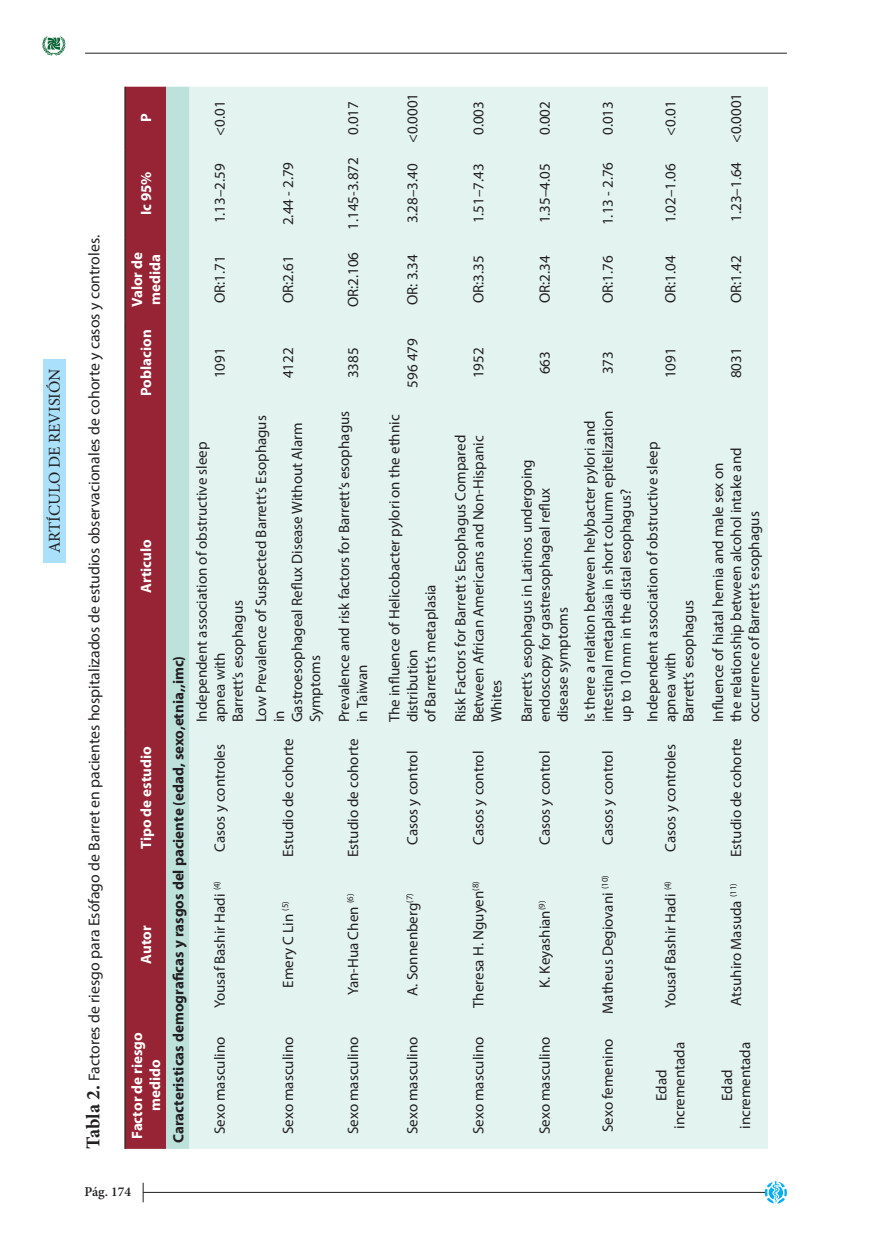
<style>
.page{position:relative;width:872px;height:1234px;background:#fff}
.page>*{position:absolute;margin:0;border:0;box-sizing:border-box;transform-origin:0 0}
.t1{font:16.5px "Minion Pro";letter-spacing:-.01em;color:#231f20}
.t2{font:15.75px "Myriad Pro";color:#231f20}
.t3{font:15px/18px "Myriad Pro";color:#231f20}
.t4{font:700 15px/18px "Myriad Pro";color:#fff;text-align:center}
.t5{font:700 15px "Myriad Pro";color:#231f20}
.t6{font:600 13.5px "Minion Pro";color:#231f20}
.s1{font-family:"Minion Pro";font-weight:700;font-size:19.5px}
</style>
<div class="page">
<hr style="left:85px;top:53px;width:702px;height:1px;background:#231f20">
<svg style="left:42px;top:36px;width:24px;height:20px"></svg>
<div style="left:43px;top:359px;width:22px;height:203px;background:#aae0f9"></div>
<hr style="left:143px;top:1191px;width:622px;height:1px;background:#231f20">
<svg style="left:764px;top:1181px;width:23px;height:23px"></svg>
<svg style="left:143px;top:1182px;width:1px;height:19px"></svg>
<div style="left:125px;top:87px;width:41px;height:1061px;background:#962435"></div>
<div style="left:166px;top:87px;width:23px;height:1061px;background:#bde2dc"></div>
<div style="left:189px;top:87px;width:579px;height:1061px;background:#e3f3f0"></div>
<hr style="left:124px;top:1021px;width:1px;height:127px;background:#231f20">
<hr style="left:124px;top:867px;width:1px;height:154px;background:#231f20">
<hr style="left:124px;top:728px;width:1px;height:139px;background:#231f20">
<hr style="left:124px;top:404px;width:1px;height:324px;background:#231f20">
<hr style="left:124px;top:321px;width:1px;height:83px;background:#231f20">
<hr style="left:124px;top:237px;width:1px;height:84px;background:#231f20">
<hr style="left:124px;top:149px;width:1px;height:88px;background:#231f20">
<hr style="left:124px;top:87px;width:1px;height:62px;background:#231f20">
<p class="t1" style="left:43px;top:553px;width:185px;rotate:-90deg">ARTÍCULO DE REVISIÓN</p>
<p class="t2" style="left:84px;top:1148px;width:915px;rotate:-90deg"><span class="s1">Tabla 2.</span> Factores de riesgo para Esófago de Barret en pacientes hospitalizados de estudios observacionales de cohorte y casos y controles.</p>
<p class="t4" style="left:137px;top:122px;width:10px;rotate:-90deg">P</p>
<p class="t4" style="left:137px;top:215px;width:45px;rotate:-90deg">Ic 95%</p>
<p class="t4" style="left:128px;top:307px;width:57px;text-align:left;rotate:-90deg">Valor de medida</p>
<p class="t4" style="left:137px;top:396px;width:68px;rotate:-90deg">Poblacion</p>
<p class="t4" style="left:137px;top:593px;width:55px;rotate:-90deg">Articulo</p>
<p class="t4" style="left:137px;top:849px;width:104px;rotate:-90deg">Tipo de estudio</p>
<p class="t4" style="left:137px;top:963px;width:40px;rotate:-90deg">Autor</p>
<p class="t4" style="left:128px;top:1138px;width:108px;rotate:-90deg">Factor de riesgo medido</p>
<p class="t3" style="left:210px;top:136px;width:37px;rotate:-90deg">&lt;0.01</p>
<p class="t3" style="left:210px;top:223px;width:61px;rotate:-90deg">1.13–2.59</p>
<p class="t3" style="left:210px;top:303px;width:49px;rotate:-90deg">OR:1.71</p>
<p class="t3" style="left:279px;top:225px;width:65px;rotate:-90deg">2.44 - 2.79</p>
<p class="t3" style="left:279px;top:303px;width:49px;rotate:-90deg">OR:2.61</p>
<p class="t3" style="left:210px;top:378px;width:32px;rotate:-90deg">1091</p>
<p class="t3" style="left:279px;top:378px;width:32px;rotate:-90deg">4122</p>
<p class="t5" style="left:169px;top:1142px;width:488px;rotate:-90deg">Caracteristicas demograficas y rasgos del paciente (edad, sexo,etnia,,imc)</p>
<p class="t3" style="left:192px;top:722px;width:282px;rotate:-90deg">Independent association of obstructive sleep apnea with</p>
<p class="t3" style="left:228px;top:722px;width:124px;rotate:-90deg">Barrett’s esophagus</p>
<p class="t3" style="left:210px;top:851px;width:109px;rotate:-90deg">Casos y controles</p>
<p class="t3" style="left:210px;top:1007px;width:129px;rotate:-90deg">Yousaf Bashir Hadi <sup>(4)</sup></p>
<p class="t3" style="left:210px;top:1133px;width:99px;rotate:-90deg">Sexo masculino</p>
<p class="t3" style="left:252px;top:722px;width:308px;rotate:-90deg">Low Prevalence of Suspected Barrett’s Esophagus in</p>
<p class="t3" style="left:288px;top:722px;width:301px;rotate:-90deg">Gastroesophageal Reflux Disease Without Alarm<br>Symptoms</p>
<p class="t3" style="left:279px;top:856px;width:120px;rotate:-90deg">Estudio de cohorte</p>
<p class="t3" style="left:279px;top:987px;width:88px;rotate:-90deg">Emery C Lin <sup>(5)</sup></p>
<p class="t3" style="left:279px;top:1133px;width:99px;rotate:-90deg">Sexo masculino</p>
<p class="t3" style="left:344px;top:135px;width:35px;rotate:-90deg">0.017</p>
<p class="t3" style="left:344px;top:230px;width:74px;rotate:-90deg">1.145-3.872</p>
<p class="t3" style="left:344px;top:307px;width:57px;rotate:-90deg">OR:2.106</p>
<p class="t3" style="left:344px;top:378px;width:32px;rotate:-90deg">3385</p>
<p class="t3" style="left:335px;top:722px;width:313px;rotate:-90deg">Prevalence and risk factors for Barrett’s esophagus in Taiwan</p>
<p class="t3" style="left:344px;top:856px;width:120px;rotate:-90deg">Estudio de cohorte</p>
<p class="t3" style="left:344px;top:994px;width:103px;rotate:-90deg">Yan-Hua Chen <sup>(6)</sup></p>
<p class="t3" style="left:344px;top:1133px;width:99px;rotate:-90deg">Sexo masculino</p>
<p class="t6" style="left:84px;top:1181px;width:48px">Pág. 174</p>
<p class="t3" style="left:403px;top:143px;width:52px;rotate:-90deg">&lt;0.0001</p>
<p class="t3" style="left:403px;top:223px;width:61px;rotate:-90deg">3.28–3.40</p>
<p class="t3" style="left:403px;top:305px;width:52px;rotate:-90deg">OR: 3.34</p>
<p class="t3" style="left:403px;top:387px;width:51px;rotate:-90deg">596 479</p>
<p class="t3" style="left:385px;top:722px;width:309px;rotate:-90deg">The influence of Helicobacter pylori on the ethnic distribution</p>
<p class="t3" style="left:421px;top:722px;width:139px;rotate:-90deg">of Barrett’s metaplasia</p>
<p class="t3" style="left:403px;top:844px;width:95px;rotate:-90deg">Casos y control</p>
<p class="t3" style="left:403px;top:995px;width:104px;rotate:-90deg">A. Sonnenberg<sup>(7)</sup></p>
<p class="t3" style="left:403px;top:1133px;width:99px;rotate:-90deg">Sexo masculino</p>
<p class="t3" style="left:469px;top:135px;width:35px;rotate:-90deg">0.003</p>
<p class="t3" style="left:469px;top:223px;width:61px;rotate:-90deg">1.51–7.43</p>
<p class="t3" style="left:469px;top:303px;width:49px;rotate:-90deg">OR:3.35</p>
<p class="t3" style="left:469px;top:378px;width:32px;rotate:-90deg">1952</p>
<p class="t3" style="left:451px;top:722px;width:289px;text-align:justify;rotate:-90deg">Risk Factors for Barrett’s Esophagus Compared Between African Americans and Non-Hispanic Whites</p>
<p class="t3" style="left:469px;top:844px;width:95px;rotate:-90deg">Casos y control</p>
<p class="t3" style="left:469px;top:1007px;width:128px;rotate:-90deg">Theresa H. Nguyen<sup>(8)</sup></p>
<p class="t3" style="left:469px;top:1133px;width:99px;rotate:-90deg">Sexo masculino</p>
<p class="t3" style="left:535px;top:135px;width:35px;rotate:-90deg">0.002</p>
<p class="t3" style="left:535px;top:223px;width:61px;rotate:-90deg">1.35–4.05</p>
<p class="t3" style="left:535px;top:303px;width:49px;rotate:-90deg">OR:2.34</p>
<p class="t3" style="left:598px;top:135px;width:35px;rotate:-90deg">0.013</p>
<p class="t3" style="left:598px;top:225px;width:65px;rotate:-90deg">1.13 - 2.76</p>
<p class="t3" style="left:598px;top:303px;width:49px;rotate:-90deg">OR:1.76</p>
<p class="t3" style="left:661px;top:136px;width:37px;rotate:-90deg">&lt;0.01</p>
<p class="t3" style="left:661px;top:223px;width:61px;rotate:-90deg">1.02–1.06</p>
<p class="t3" style="left:661px;top:303px;width:49px;rotate:-90deg">OR:1.04</p>
<p class="t3" style="left:726px;top:143px;width:52px;rotate:-90deg">&lt;0.0001</p>
<p class="t3" style="left:726px;top:222px;width:61px;rotate:-90deg">1.23–1.64</p>
<p class="t3" style="left:726px;top:303px;width:49px;rotate:-90deg">OR:1.42</p>
<p class="t3" style="left:535px;top:374px;width:25px;rotate:-90deg">663</p>
<p class="t3" style="left:598px;top:374px;width:25px;rotate:-90deg">373</p>
<p class="t3" style="left:661px;top:378px;width:32px;rotate:-90deg">1091</p>
<p class="t3" style="left:517px;top:722px;width:265px;rotate:-90deg">Barrett’s esophagus in Latinos undergoing endoscopy for gastresophageal reflux</p>
<p class="t3" style="left:553px;top:722px;width:116px;rotate:-90deg">disease symptoms</p>
<p class="t3" style="left:535px;top:844px;width:95px;rotate:-90deg">Casos y control</p>
<p class="t3" style="left:535px;top:988px;width:89px;rotate:-90deg">K. Keyashian<sup>(9)</sup></p>
<p class="t3" style="left:535px;top:1133px;width:99px;rotate:-90deg">Sexo masculino</p>
<p class="t3" style="left:580px;top:722px;width:313px;rotate:-90deg">Is there a relation between helybacter pylori and intestinal metaplasia in short column epitelization</p>
<p class="t3" style="left:616px;top:722px;width:235px;rotate:-90deg">up to 10 mm in the distal esophagus?</p>
<p class="t3" style="left:598px;top:844px;width:95px;rotate:-90deg">Casos y control</p>
<p class="t3" style="left:598px;top:1013px;width:140px;rotate:-90deg">Matheus Degiovani <sup>(10)</sup></p>
<p class="t3" style="left:598px;top:1131px;width:95px;rotate:-90deg">Sexo femenino</p>
<p class="t3" style="left:643px;top:722px;width:282px;rotate:-90deg">Independent association of obstructive sleep apnea with</p>
<p class="t3" style="left:679px;top:722px;width:124px;rotate:-90deg">Barrett’s esophagus</p>
<p class="t3" style="left:661px;top:851px;width:109px;rotate:-90deg">Casos y controles</p>
<p class="t3" style="left:661px;top:1007px;width:129px;rotate:-90deg">Yousaf Bashir Hadi <sup>(4)</sup></p>
<p class="t3" style="left:652px;top:1128px;width:88px;text-align:center;rotate:-90deg">Edad incrementada</p>
<p class="t3" style="left:726px;top:378px;width:32px;rotate:-90deg">8031</p>
<p class="t3" style="left:708px;top:722px;width:276px;rotate:-90deg">Influence of hiatal hernia and male sex on the relationship between alcohol intake and occurrence of Barrett’s esophagus</p>
<p class="t3" style="left:726px;top:856px;width:120px;rotate:-90deg">Estudio de cohorte</p>
<p class="t3" style="left:726px;top:1005px;width:124px;rotate:-90deg">Atsuhiro Masuda <sup>(11)</sup></p>
<p class="t3" style="left:717px;top:1128px;width:88px;text-align:center;rotate:-90deg">Edad incrementada</p>
</div>
